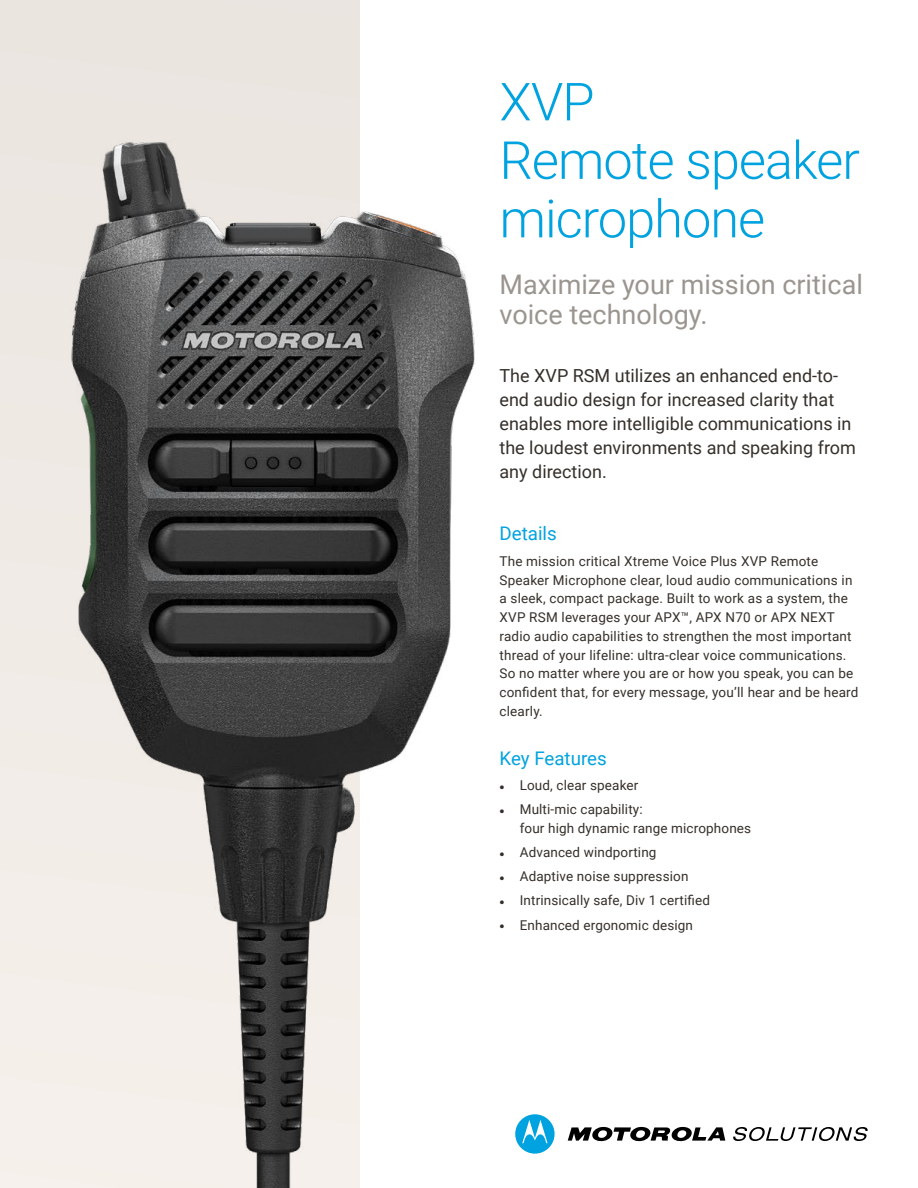
<style>
.page{position:relative;width:918px;height:1188px;background:#fff}
.page>*{position:absolute;margin:0;border:0;box-sizing:border-box;transform-origin:0 0}
.t1{font:300 52.5px/58.5px "Roboto";letter-spacing:-.02em;color:#00a3e0}
.t2{font:27px/30px "Roboto";color:#9b9590}
.t3{font:18.75px "Roboto";color:#00a3e0}
.t4{font:18px/24px "Roboto";color:#352f2a}
.t5{font:13.5px/18.8px "Roboto";letter-spacing:.015em;color:#352f2a}
.s1{font-family:"Myriad Pro";font-size:18px}
</style>
<div class="page">
<div style="left:0;top:0;width:360px;height:1188px;background:#eee8e3"></div>
<img style="left:71px;top:141px;width:404px;height:1047px">
<svg style="left:568px;top:1127px;width:157px;height:15px"></svg>
<svg style="left:515px;top:1114px;width:40px;height:40px"></svg>
<svg style="left:733px;top:1127px;width:135px;height:14px"></svg>
<h1 class="t1" style="left:500px;top:71px;width:362px">XVP<br>Remote speaker microphone</h1>
<h2 class="t2" style="left:500px;top:269px;width:365px">Maximize your mission critical voice technology.</h2>
<h3 class="t4" style="left:500px;top:363px;width:358px">The XVP RSM utilizes an enhanced end-to&shy;end audio design for increased clarity that enables more intelligible communications in the loudest environments and speaking from any direction.</h3>
<h3 class="t3" style="left:500px;top:521px;width:59px">Details</h3>
<p class="t5" style="left:500px;top:551px;width:361px">The mission critical Xtreme Voice Plus XVP Remote Speaker Microphone clear, loud audio communications in a sleek, compact package. Built to work as a system, the XVP RSM leverages your APX™, APX N70 or APX NEXT radio audio capabilities to strengthen the most important thread of your lifeline: ultra-clear voice communications.<br>So no matter where you are or how you speak, you can be confident that, for every message, you’ll hear and be heard clearly.</p>
<h3 class="t3" style="left:500px;top:745px;width:109px">Key Features</h3>
<p class="t5" style="left:500px;top:775px;width:140px"><span class="s1">•</span> Loud, clear speaker</p>
<p class="t5" style="left:520px;top:800px;width:233px;text-indent:-20px"><span class="s1">•</span> Multi-mic capability:<br>four high dynamic range microphones</p>
<p class="t5" style="left:500px;top:843px;width:159px"><span class="s1">•</span> Advanced windporting</p>
<p class="t5" style="left:500px;top:867px;width:191px"><span class="s1">•</span> Adaptive noise suppression</p>
<p class="t5" style="left:500px;top:891px;width:212px"><span class="s1">•</span> Intrinsically safe, Div 1 certified</p>
<p class="t5" style="left:500px;top:915px;width:195px"><span class="s1">•</span> Enhanced ergonomic design</p>
</div>
